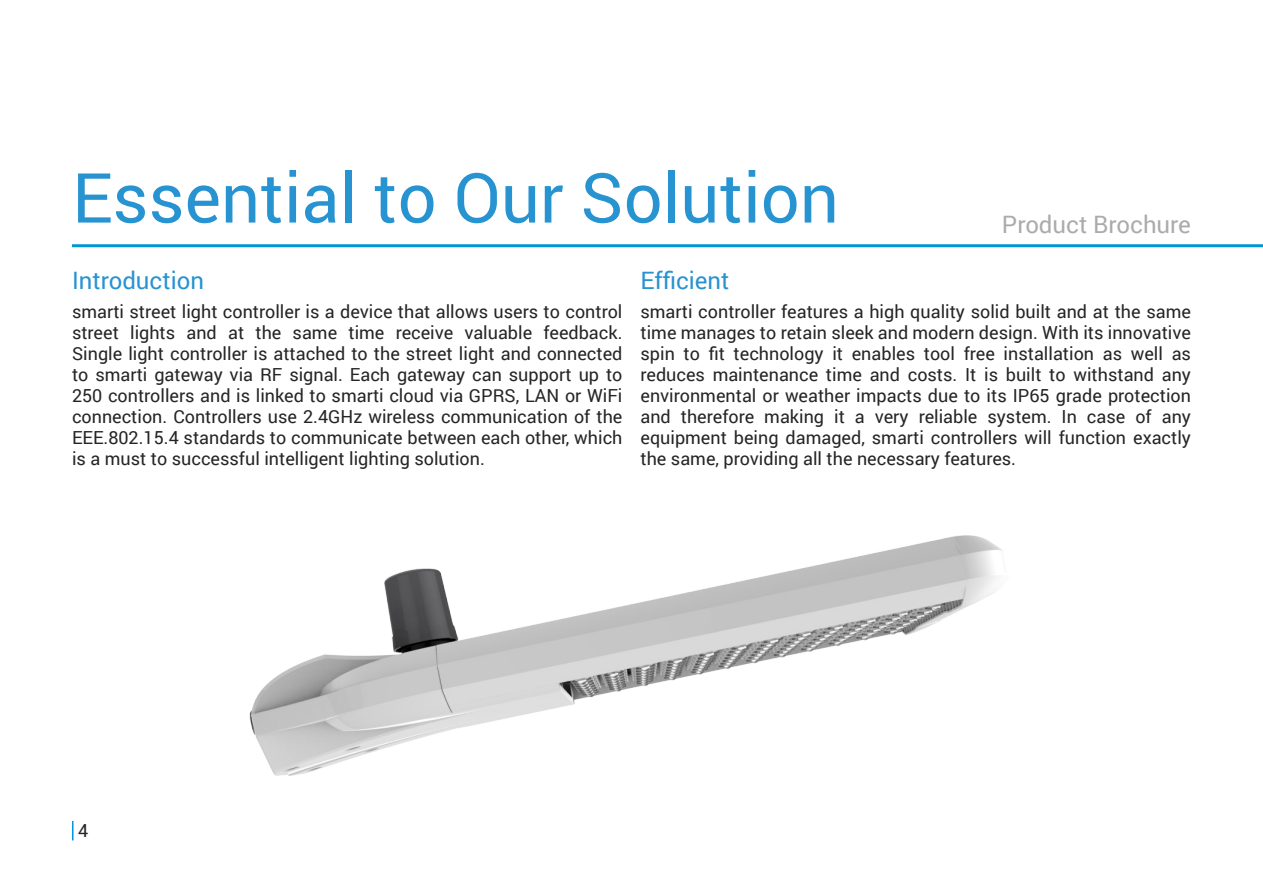
<style>
.page{position:relative;width:1263px;height:893px;background:#fff}
.page>*{position:absolute;margin:0;border:0;box-sizing:border-box;transform-origin:0 0}
.t1{font:69px "Roboto";color:#2793d1}
.t2{font:24px "Roboto";color:#2793d1}
.t3{font:24px "Roboto";color:#adaaab}
.t4{font:18px/21px "Roboto";color:#252525;text-align:justify}
.t5{font:18px "Roboto";color:#242524}
</style>
<div class="page">
<hr style="left:72px;top:244px;width:1191px;height:3px;background:#0096d2">
<img style="left:249px;top:535px;width:753px;height:241px">
<svg style="left:72px;top:821px;width:2px;height:19px"></svg>
<p class="t1" style="left:72px;top:150px;width:768px">Essential to Our Solution</p>
<p class="t3" style="left:1002px;top:208px;width:190px">Product Brochure</p>
<p class="t2" style="left:72px;top:263px;width:133px">Introduction</p>
<p class="t4" style="left:72px;top:300px;width:552px">smarti street light controller is a device that allows users to control street lights and at the same time receive valuable feedback.<br>Single light controller is attached to the street light and connected to smarti gateway via RF signal. Each gateway can support up to 250 controllers and is linked to smarti cloud via GPRS, LAN or WiFi connection. Controllers use 2.4GHz wireless communication of the EEE.802.15.4 standards to communicate between each other, which is a must to successful intelligent lighting solution.</p>
<p class="t2" style="left:640px;top:263px;width:91px">Efficient</p>
<p class="t4" style="left:640px;top:300px;width:552px">smarti controller features a high quality solid built and at the same time manages to retain sleek and modern design. With its innovative spin to fit technology it enables tool free installation as well as reduces maintenance time and costs. It is built to withstand any environmental or weather impacts due to its IP65 grade protection and therefore making it a very reliable system. In case of any equipment being damaged, smarti controllers will function exactly the same, providing all the necessary features.</p>
<p class="t5" style="left:78px;top:818px;width:12px">4</p>
</div>
